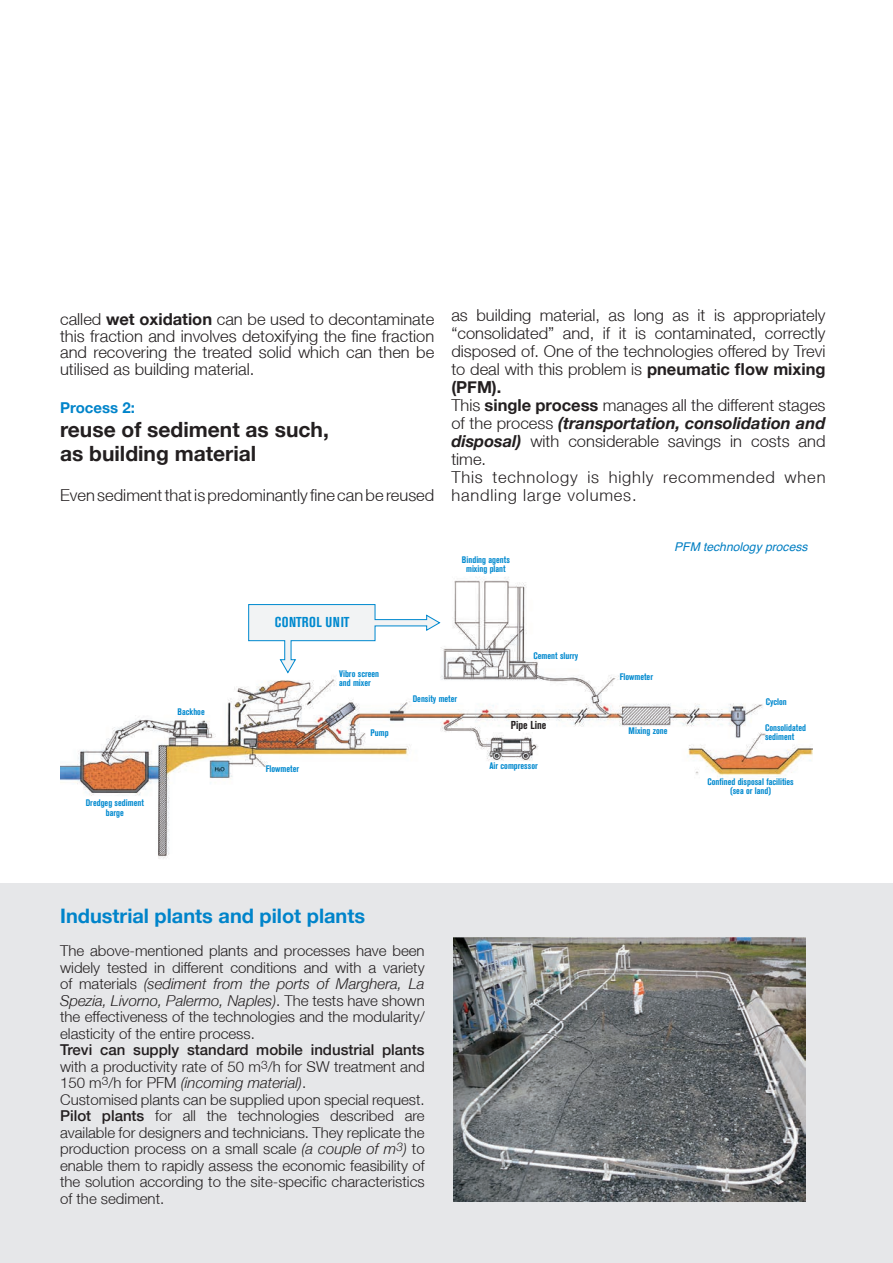
<style>
.page{position:relative;width:893px;height:1263px;background:#fff}
.page>*{position:absolute;margin:0;border:0;box-sizing:border-box;transform-origin:0 0}
.t1{font:700 21px "Helvetica Neue";color:#231f20}
.t2{font:700 19.95px "Helvetica Neue";color:#0084ca}
.t3{font:300 16.5px/18px "Helvetica Neue LT";color:#231f20;text-align:justify}
.t4{font:300 16.5px/18px "Helvetica Neue LT";letter-spacing:.05em;color:#231f20}
.t5{font:300 15px/16.5px "Helvetica Neue LT";color:#231f20;text-align:justify}
.t6{font:700 15px "Helvetica Neue";color:#0084ca}
.t7{font:700 condensed 14.25px "Akzidenz Grotesk BE";letter-spacing:.035em;color:#0089cf}
.t8{font:italic 12.15px "Helvetica";color:#007ec2}
.t9{font:700 condensed 11.4px "Akzidenz Grotesk BE";color:#231f20}
.t10{font:700 condensed 9.45px/9.4px "Akzidenz Grotesk BE";color:#0089cf;text-align:center}
.s1{font-family:"Helvetica Neue";font-weight:700}
.s2{font-family:"Helvetica Neue";font-weight:700;font-style:italic}
.s3{font-style:italic}
.s4{font-weight:500}
</style>
<div class="page">
<div style="left:0;top:883px;width:893px;height:380px;background:#e6e7e9"></div>
<img style="left:453px;top:938px;width:353px;height:263px">
<img style="left:60px;top:577px;width:753px;height:282px">
<svg style="left:248px;top:603px;width:194px;height:71px"></svg>
<p class="t3" style="left:60px;top:311px;width:376px;line-height:16.5px">called <span class="s1">wet oxidation</span> can be used to decontaminate this fraction and involves detoxifying the fine fraction and recovering the treated solid which can then be utilised as building material.</p>
<p class="t6" style="left:60px;top:396px;width:76px">Process 2:</p>
<p class="t1" style="left:60px;top:413px;width:270px">reuse of sediment as such,</p>
<p class="t1" style="left:60px;top:437px;width:198px">as building material</p>
<p class="t3" style="left:60px;top:485px;width:376px">Even sediment that is predominantly fine can be reused</p>
<p class="t7" style="left:275px;top:614px;width:76px">CONTROL UNIT</p>
<p class="t10" style="left:339px;top:669px;width:42px;text-align:left">Vibro screen and mixer</p>
<p class="t3" style="left:451px;top:305px;width:376px">as building material, as long as it is appropriately “consolidated” and, if it is contaminated, correctly disposed of. One of the technologies offered by Trevi to deal with this problem is <span class="s1">pneumatic flow mixing (PFM).</span></p>
<p class="t3" style="left:451px;top:395px;width:376px">This <span class="s1">single process</span> manages all the different stages of the process <span class="s2">(transportation, consolidation and disposal)</span> with considerable savings in costs and time.</p>
<p class="t4" style="left:451px;top:467px;width:376px">This technology is highly recommended when handling large volumes.</p>
<p class="t10" style="left:462px;top:555px;width:49px">Binding agents mixing plant</p>
<p class="t10" style="left:533px;top:651px;width:46px">Cement slurry</p>
<p class="t8" style="left:674px;top:537px;width:135px">PFM technology process</p>
<p class="t10" style="left:620px;top:672px;width:35px">Flowmeter</p>
<p class="t10" style="left:86px;top:798px;width:60px">Dredgeg sediment barge</p>
<p class="t10" style="left:178px;top:707px;width:29px">Backhoe</p>
<p class="t10" style="left:266px;top:764px;width:35px">Flowmeter</p>
<p class="t10" style="left:371px;top:728px;width:20px">Pump</p>
<p class="t10" style="left:413px;top:694px;width:46px">Density meter</p>
<p class="t9" style="left:511px;top:718px;width:37px">Pipe Line</p>
<p class="t10" style="left:489px;top:761px;width:50px">Air compressor</p>
<p class="t2" style="left:60px;top:900px;width:307px">Industrial plants and pilot plants</p>
<p class="t5" style="left:60px;top:942px;width:366px">The above-mentioned plants and processes have been widely tested in different conditions and with a variety of materials <span class="s3">(sediment from the ports of Marghera, La Spezia, Livorno, Palermo, Naples)</span>. The tests have shown the effectiveness of the technologies and the modularity/ elasticity of the entire process.</p>
<p class="t5" style="left:60px;top:1041px;width:366px"><span class="s4">Trevi can supply standard mobile industrial plants </span>with a productivity rate of 50 m<sup>3</sup>/h for SW treatment and 150 m<sup>3</sup>/h for PFM <span class="s3">(incoming material)</span>.</p>
<p class="t5" style="left:60px;top:1091px;width:366px">Customised plants can be supplied upon special request.</p>
<p class="t5" style="left:60px;top:1107px;width:366px"><span class="s4">Pilot plants</span> for all the technologies described are available for designers and technicians. They replicate the production process on a small scale <span class="s3">(a couple of m</span><sup>3</sup><span class="s3">)</span> to enable them to rapidly assess the economic feasibility of the solution according to the site-specific characteristics of the sediment.</p>
<p class="t10" style="left:629px;top:726px;width:40px">Mixing zone</p>
<p class="t10" style="left:766px;top:698px;width:23px">Cyclon</p>
<p class="t10" style="left:765px;top:723px;width:43px;text-align:left">Consolidated sediment</p>
<p class="t10" style="left:707px;top:777px;width:88px">Confined disposal facilities (sea or land)</p>
</div>
